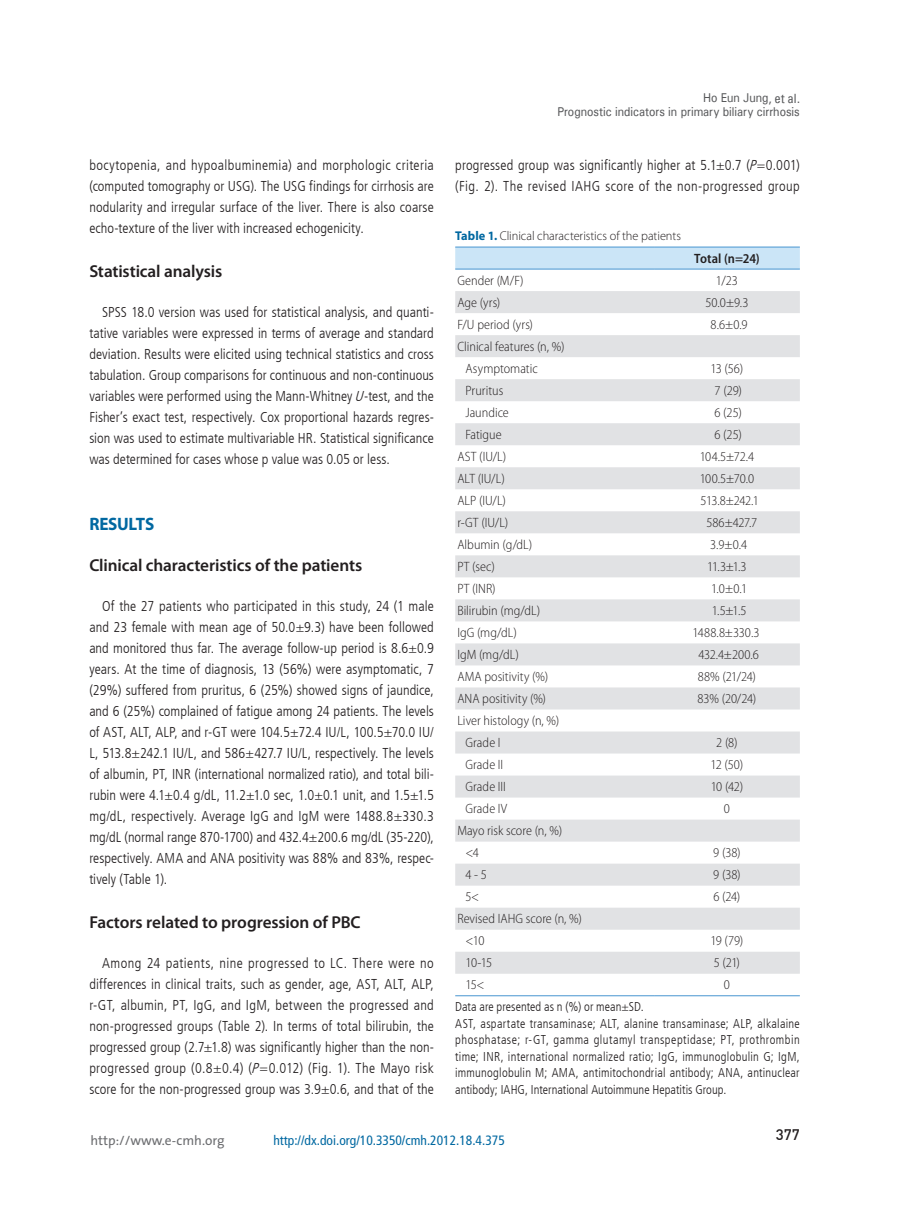
<style>
.page{position:relative;width:919px;height:1217px;background:#fff}
.page>*{position:absolute;margin:0;border:0;box-sizing:border-box;transform-origin:0 0}
.t1{font:700 18px "Myriad Pro";letter-spacing:-.01em;color:#0168a1;scale:.95 1}
.t2{font:600 17.25px "Myriad Pro";letter-spacing:-.01em;color:#231f20}
.t3{font:15px "Dinmed";color:#231f20}
.t4{font:300 condensed 14.25px/21px "Frutiger LT";letter-spacing:.005em;color:#231f20;text-align:justify}
.t5{font:300 semi-condensed 13.5px/22px "Myriad Pro";color:#231f20}
.t6{font:condensed 13.5px "Frutiger LT";color:#0168a1}
.t7{font:13.5px "The Sans";color:#6c6d70}
.t8{font:600 semi-condensed 13.5px "Myriad Pro";letter-spacing:.005em;color:#231f20}
.t9{font:300 condensed 12.75px/16.5px "Frutiger LT";letter-spacing:.02em;color:#231f20}
.t10{font:500 12.75px/13.5px "Univers";letter-spacing:-.005em;color:#57585a;text-align:right;scale:.88 1}
.t11{font:300 12.75px "Myriad Pro";letter-spacing:-.005em;color:#231f20}
.s1{font-style:italic}
.s2{font-weight:400;font-stretch:condensed}
.s3{font-weight:700;color:#0168a1}
</style>
<div class="page">
<svg style="left:455px;top:247px;width:344px;height:22px;background:#c5e1f5"></svg>
<svg style="left:455px;top:291px;width:344px;height:682px;fill:#e9e9eb"></svg>
<hr style="left:455px;top:246px;width:199px;height:1px;background:#4895d0">
<hr style="left:654px;top:246px;width:145px;height:1px;background:#4895d0">
<hr style="left:455px;top:995px;width:199px;height:1px;background:#4895d0">
<hr style="left:654px;top:995px;width:145px;height:1px;background:#4895d0">
<hr style="left:455px;top:269px;width:199px;height:1px;background:#4895d0">
<hr style="left:654px;top:269px;width:145px;height:1px;background:#4895d0">
<p class="t4" style="left:89px;top:154px;width:346px">bocytopenia, and hypoalbuminemia) and morphologic criteria (computed tomography or USG). The USG findings for cirrhosis are nodularity and irregular surface of the liver. There is also coarse echo-texture of the liver with increased echogenicity.</p>
<p class="t2" style="left:89px;top:260px;width:134px">Statistical analysis</p>
<p class="t4" style="left:89px;top:301px;width:346px;text-indent:13px">SPSS 18.0 version was used for statistical analysis, and quanti&shy;tative variables were expressed in terms of average and standard deviation. Results were elicited using technical statistics and cross tabulation. Group comparisons for continuous and non-continuous variables were performed using the Mann-Whitney <span class="s1">U</span>-test, and the Fisher’s exact test, respectively. Cox proportional hazards regres&shy;sion was used to estimate multivariable HR. Statistical significance was determined for cases whose p value was 0.05 or less.</p>
<p class="t1" style="left:89px;top:512px;width:70px">RESULTS</p>
<p class="t2" style="left:89px;top:554px;width:274px">Clinical characteristics of the patients</p>
<p class="t4" style="left:89px;top:595px;width:346px;text-indent:13px">Of the 27 patients who participated in this study, 24 (1 male and 23 female with mean age of 50.0±9.3) have been followed and monitored thus far. The average follow-up period is 8.6±0.9 years. At the time of diagnosis, 13 (56%) were asymptomatic, 7 (29%) suffered from pruritus, 6 (25%) showed signs of jaundice, and 6 (25%) complained of fatigue among 24 patients. The levels of AST, ALT, ALP, and r-GT were 104.5±72.4 IU/L, 100.5±70.0 IU/ L, 513.8±242.1 IU/L, and 586±427.7 IU/L, respectively. The levels of albumin, PT, INR (international normalized ratio), and total bili&shy;rubin were 4.1±0.4 g/dL, 11.2±1.0 sec, 1.0±0.1 unit, and 1.5±1.5 mg/dL, respectively. Average IgG and IgM were 1488.8±330.3 mg/dL (normal range 870-1700) and 432.4±200.6 mg/dL (35-220), respectively. AMA and ANA positivity was 88% and 83%, respec&shy;tively (Table 1).</p>
<p class="t2" style="left:89px;top:911px;width:273px">Factors related to progression of PBC</p>
<p class="t4" style="left:89px;top:952px;width:346px;text-indent:13px">Among 24 patients, nine progressed to LC. There were no differences in clinical traits, such as gender, age, AST, ALT, ALP, r-GT, albumin, PT, IgG, and IgM, between the progressed and non-progressed groups (Table 2). In terms of total bilirubin, the progressed group (2.7±1.8) was significantly higher than the non&shy;progressed group (0.8±0.4) (<span class="s1">P</span>=0.012) (Fig. 1). The Mayo risk score for the non-progressed group was 3.9±0.6, and that of the</p>
<p class="t10" style="left:557px;top:91px;width:277px">Ho Eun Jung<span class="s2">, et al.<br></span>Prognostic indicators in primary biliary cirrhosis</p>
<p class="t4" style="left:455px;top:154px;width:346px">progressed group was significantly higher at 5.1±0.7 (<span class="s1">P</span>=0.001) (Fig. 2). The revised IAHG score of the non-progressed group</p>
<p class="t11" style="left:455px;top:229px;width:227px"><span class="s3">Table 1.</span> Clinical characteristics of the patients</p>
<p class="t8" style="left:694px;top:249px;width:67px">Total (n=24)</p>
<p class="t5" style="left:457px;top:269px;width:68px">Gender (M/F)</p>
<p class="t5" style="left:715px;top:269px;width:24px">1/23</p>
<p class="t5" style="left:457px;top:291px;width:45px">Age (yrs)</p>
<p class="t5" style="left:705px;top:291px;width:44px">50.0±9.3</p>
<p class="t5" style="left:457px;top:313px;width:77px">F/U period (yrs)</p>
<p class="t5" style="left:710px;top:313px;width:39px">8.6±0.9</p>
<p class="t5" style="left:465px;top:335px;width:101px;text-indent:-8px">Clinical features (n, %)<br>Asymptomatic</p>
<p class="t5" style="left:710px;top:357px;width:34px">13 (56)</p>
<p class="t5" style="left:465px;top:379px;width:39px">Pruritus</p>
<p class="t5" style="left:714px;top:379px;width:29px">7 (29)</p>
<p class="t5" style="left:465px;top:401px;width:45px">Jaundice</p>
<p class="t5" style="left:714px;top:401px;width:29px">6 (25)</p>
<p class="t5" style="left:465px;top:423px;width:38px">Fatigue</p>
<p class="t5" style="left:714px;top:423px;width:29px">6 (25)</p>
<p class="t5" style="left:457px;top:445px;width:50px">AST (IU/L)</p>
<p class="t5" style="left:699px;top:445px;width:56px">104.5±72.4</p>
<p class="t5" style="left:457px;top:467px;width:49px">ALT (IU/L)</p>
<p class="t5" style="left:699px;top:467px;width:56px">100.5±70.0</p>
<p class="t5" style="left:457px;top:489px;width:50px">ALP (IU/L)</p>
<p class="t5" style="left:700px;top:489px;width:60px">513.8±242.1</p>
<p class="t5" style="left:457px;top:511px;width:53px">r-GT (IU/L)</p>
<p class="t5" style="left:706px;top:511px;width:52px">586±427.7</p>
<p class="t5" style="left:457px;top:533px;width:76px">Albumin (g/dL)</p>
<p class="t5" style="left:710px;top:533px;width:38px">3.9±0.4</p>
<p class="t5" style="left:457px;top:555px;width:39px">PT (sec)</p>
<p class="t5" style="left:707px;top:555px;width:41px">11.3±1.3</p>
<p class="t5" style="left:457px;top:577px;width:40px">PT (INR)</p>
<p class="t5" style="left:711px;top:577px;width:37px">1.0±0.1</p>
<p class="t5" style="left:457px;top:599px;width:84px">Bilirubin (mg/dL)</p>
<p class="t5" style="left:711px;top:599px;width:36px">1.5±1.5</p>
<p class="t5" style="left:457px;top:621px;width:61px">IgG (mg/dL)</p>
<p class="t5" style="left:692px;top:621px;width:69px">1488.8±330.3</p>
<p class="t5" style="left:457px;top:643px;width:63px">IgM (mg/dL)</p>
<p class="t5" style="left:698px;top:643px;width:62px">432.4±200.6</p>
<p class="t5" style="left:457px;top:665px;width:92px">AMA positivity (%)</p>
<p class="t5" style="left:697px;top:665px;width:60px">88% (21/24)</p>
<p class="t5" style="left:457px;top:687px;width:90px">ANA positivity (%)</p>
<p class="t5" style="left:697px;top:687px;width:60px">83% (20/24)</p>
<p class="t5" style="left:465px;top:709px;width:95px;text-indent:-8px">Liver histology (n, %)<br>Grade I</p>
<p class="t5" style="left:716px;top:731px;width:23px">2 (8)</p>
<p class="t5" style="left:465px;top:753px;width:39px">Grade II</p>
<p class="t5" style="left:710px;top:753px;width:34px">12 (50)</p>
<p class="t5" style="left:465px;top:775px;width:42px">Grade III</p>
<p class="t5" style="left:710px;top:775px;width:34px">10 (42)</p>
<p class="t5" style="left:465px;top:797px;width:43px">Grade IV</p>
<p class="t5" style="left:723px;top:797px;width:8px">0</p>
<p class="t5" style="left:465px;top:819px;width:98px;text-indent:-8px">Mayo risk score (n, %) &lt;4</p>
<p class="t5" style="left:713px;top:841px;width:29px">9 (38)</p>
<p class="t5" style="left:465px;top:863px;width:23px">4 - 5</p>
<p class="t5" style="left:713px;top:863px;width:29px">9 (38)</p>
<p class="t5" style="left:465px;top:885px;width:15px">5&lt;</p>
<p class="t5" style="left:713px;top:885px;width:28px">6 (24)</p>
<p class="t5" style="left:465px;top:907px;width:118px;text-indent:-8px">Revised IAHG score (n, %) &lt;10</p>
<p class="t5" style="left:710px;top:929px;width:34px">19 (79)</p>
<p class="t5" style="left:465px;top:951px;width:28px">10-15</p>
<p class="t5" style="left:713px;top:951px;width:28px">5 (21)</p>
<p class="t5" style="left:465px;top:973px;width:21px">15&lt;</p>
<p class="t5" style="left:723px;top:973px;width:8px">0</p>
<p class="t9" style="left:455px;top:998px;width:346px">Data are presented as n (%) or mean±SD.<br>AST, aspartate transaminase; ALT, alanine transaminase; ALP, alkalaine phosphatase; r-GT, gamma glutamyl transpeptidase; PT, prothrombin time; INR, international normalized ratio; IgG, immunoglobulin G; IgM, immunoglobulin M; AMA, antimitochondrial antibody; ANA, antinuclear antibody; IAHG, International Autoimmune Hepatitis Group.</p>
<p class="t7" style="left:90px;top:1128px;width:136px">http://www.e-cmh.org</p>
<p class="t6" style="left:273px;top:1131px;width:233px">http://dx.doi.org/10.3350/cmh.2012.18.4.375</p>
<p class="t3" style="left:775px;top:1125px;width:25px">377</p>
</div>
